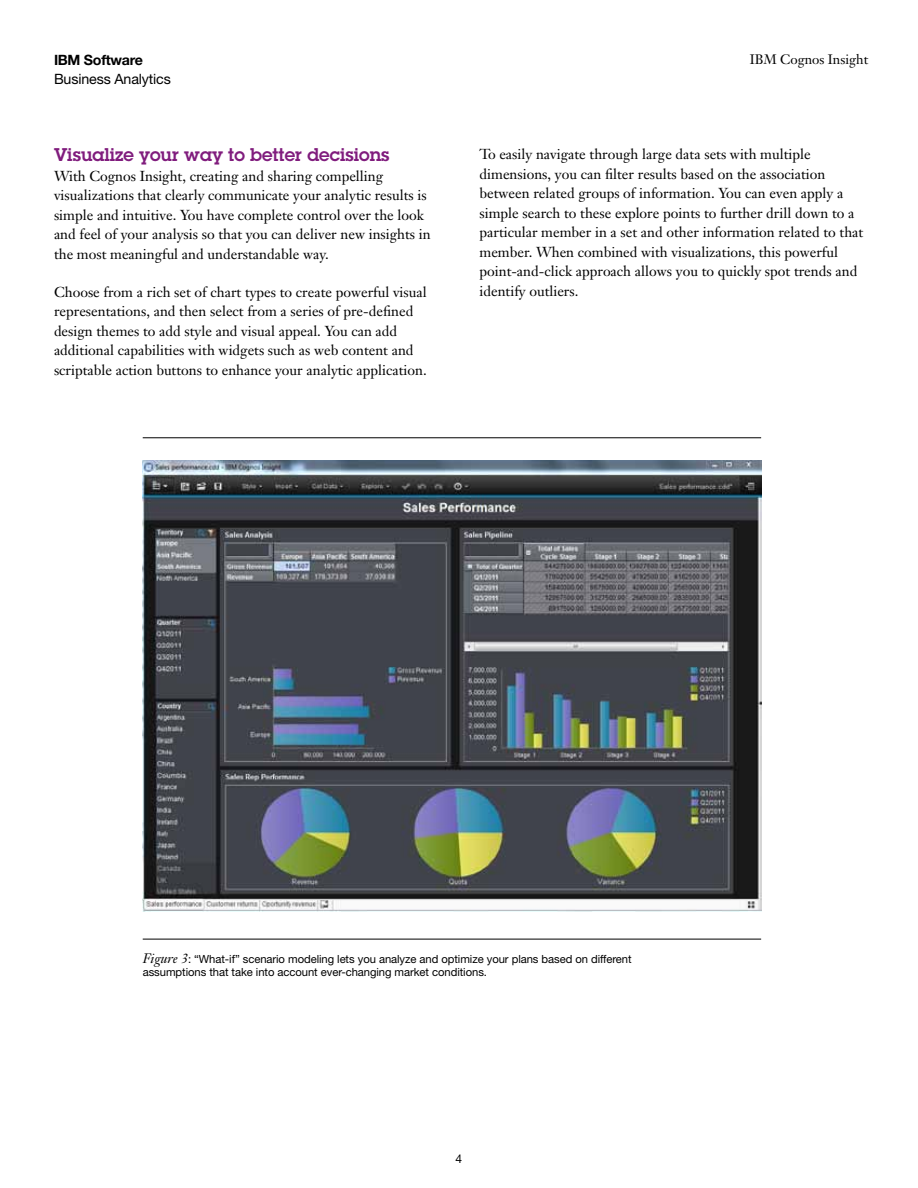
<style>
.page{position:relative;width:918px;height:1188px;background:#fff}
.page>*{position:absolute;margin:0;border:0;box-sizing:border-box;transform-origin:0 0}
.t1{font:600 18px "Lubalin Graph Std";color:#801c7d}
.t2{font:14.25px/19.5px "Janson Text LT Pro";color:#000}
.t3{font:14.25px "Helvetica Neue";letter-spacing:-.01em;color:#000}
.t4{font:700 14.25px "Helvetica Neue";letter-spacing:-.02em;color:#000}
.t5{font:13.5px "Janson Text LT Pro";color:#000}
.t6{font:12px "Helvetica Neue LT Pro";color:#000}
.t7{font:11.25px/13.5px "Helvetica Neue";letter-spacing:-.005em;color:#000}
.s1{font-family:"Janson Text LT Pro";font-style:italic;font-size:13.5px}
</style>
<div class="page">
<hr style="left:143px;top:437px;width:618px;height:1px;background:#000">
<hr style="left:143px;top:939px;width:618px;height:1px;background:#000">
<img style="left:143px;top:460px;width:618px;height:452px">
<p class="t4" style="left:54px;top:51px;width:90px">IBM Software</p>
<p class="t5" style="left:750px;top:51px;width:120px">IBM Cognos Insight</p>
<p class="t3" style="left:54px;top:71px;width:118px">Business Analytics</p>
<p class="t1" style="left:54px;top:143px;width:337px">Visualize your way to better decisions</p>
<p class="t2" style="left:54px;top:166px;width:378px">With Cognos Insight, creating and sharing compelling visualizations that clearly communicate your analytic results is simple and intuitive. You have complete control over the look and feel of your analysis so that you can deliver new insights in the most meaningful and understandable way.</p>
<p class="t2" style="left:54px;top:282px;width:374px">Choose from a rich set of chart types to create powerful visual representations, and then select from a series of pre-defined design themes to add style and visual appeal. You can add additional capabilities with widgets such as web content and scriptable action buttons to enhance your analytic application.</p>
<p class="t2" style="left:480px;top:145px;width:385px">To easily navigate through large data sets with multiple dimensions, you can filter results based on the association between related groups of information. You can even apply a simple search to these explore points to further drill down to a particular member in a set and other information related to that member. When combined with visualizations, this powerful point-and-click approach allows you to quickly spot trends and identify outliers.</p>
<p class="t7" style="left:143px;top:952px;width:491px"><span class="s1">Figure 3</span>: “What-if” scenario modeling lets you analyze and optimize your plans based on different assumptions that take into account ever-changing market conditions.</p>
<p class="t6" style="left:456px;top:1151px;width:8px">4</p>
</div>
